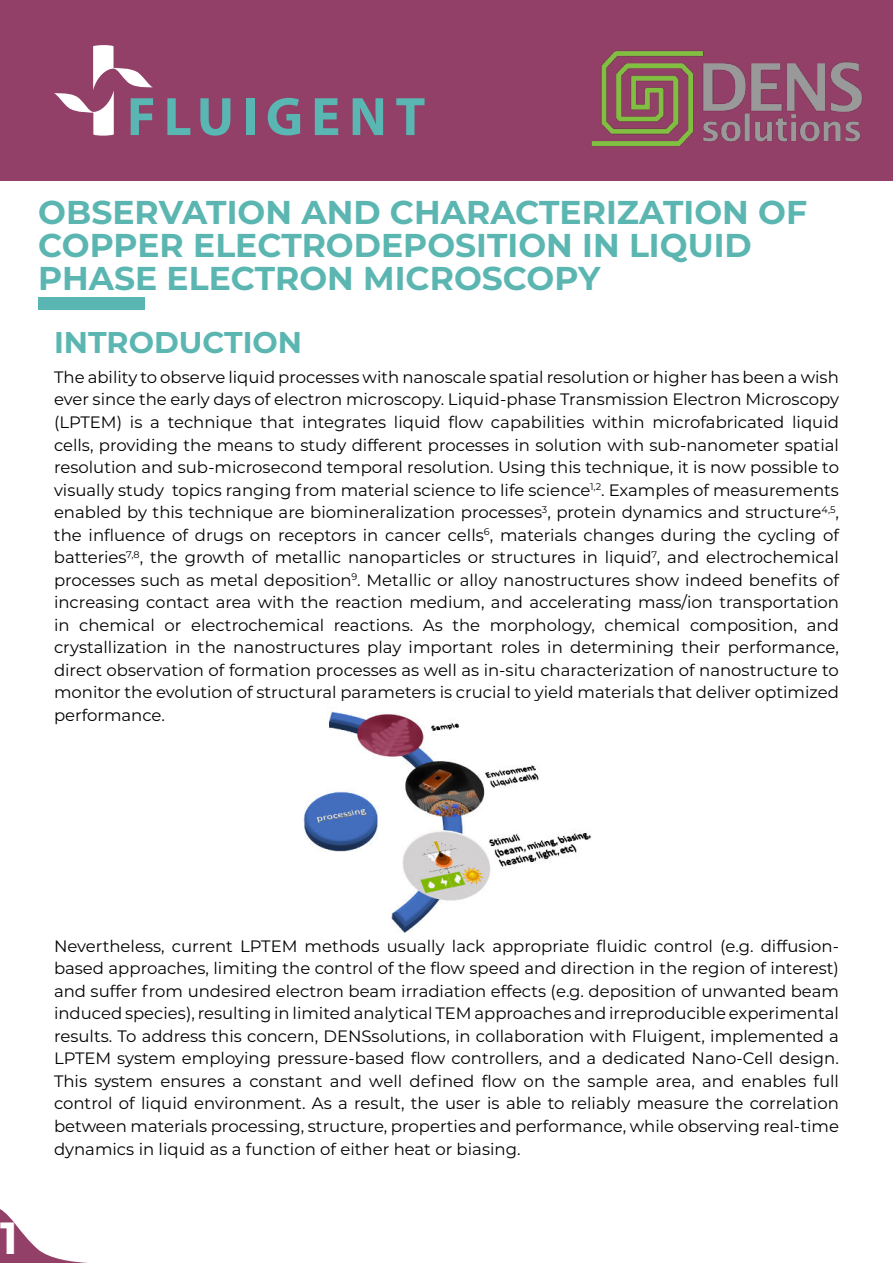
<style>
.page{position:relative;width:893px;height:1263px;background:#fff}
.page>*{position:absolute;margin:0;border:0;box-sizing:border-box;transform-origin:0 0}
.t1{font:700 45px "Montserrat";color:#fff}
.t2{font:700 33px/33px "Montserrat";color:#5bb6b1}
.t3{font:700 30px "Montserrat";color:#5bb6b1}
.t4{font:16.5px/22.5px "Montserrat";color:#000;text-align:justify}
</style>
<div class="page">
<div style="left:0;top:0;width:893px;height:181px;background:#924067"></div>
<svg style="left:54px;top:45px;width:99px;height:91px"></svg>
<svg style="left:167px;top:98px;width:23px;height:37px"></svg>
<svg style="left:200px;top:98px;width:30px;height:38px"></svg>
<div style="left:246px;top:98px;width:9px;height:37px;background:#59b6b2"></div>
<svg style="left:268px;top:98px;width:32px;height:37px"></svg>
<svg style="left:315px;top:98px;width:23px;height:37px"></svg>
<svg style="left:353px;top:98px;width:30px;height:37px"></svg>
<svg style="left:396px;top:98px;width:29px;height:37px"></svg>
<svg style="left:0;top:1209px;width:88px;height:54px"></svg>
<div style="left:38px;top:298px;width:107px;height:12px;background:#59b6b2"></div>
<img style="left:303px;top:711px;width:288px;height:222px">
<img style="left:591px;top:50px;width:272px;height:97px">
<h2 class="t2" style="left:38px;top:198px;width:770px">OBSERVATION AND CHARACTERIZATION OF<br>COPPER ELECTRODEPOSITION IN LIQUID<br>PHASE ELECTRON MICROSCOPY</h2>
<h3 class="t3" style="left:54px;top:329px;width:250px">INTRODUCTION</h3>
<p class="t4" style="left:54px;top:365px;width:786px">The ability to observe liquid processes with nanoscale spatial resolution or higher has been a wish ever since the early days of electron microscopy. Liquid-phase Transmission Electron Microscopy (LPTEM) is a technique that integrates liquid flow capabilities within microfabricated liquid cells, providing the means to study different processes in solution with sub-nanometer spatial resolution and sub-microsecond temporal resolution. Using this technique, it is now possible to visually study topics ranging from material science to life science<sup>1,2</sup>. Examples of measurements enabled by this technique are biomineralization processes<sup>3</sup>, protein dynamics and structure<sup>4,5</sup>, the influence of drugs on receptors in cancer cells<sup>6</sup>, materials changes during the cycling of batteries<sup>7,8</sup>, the growth of metallic nanoparticles or structures in liquid<sup>7</sup>, and electrochemical processes such as metal deposition<sup>9</sup>. Metallic or alloy nanostructures show indeed benefits of increasing contact area with the reaction medium, and accelerating mass/ion transportation in chemical or electrochemical reactions. As the morphology, chemical composition, and crystallization in the nanostructures play important roles in determining their performance, direct observation of formation processes as well as in-situ characterization of nanostructure to monitor the evolution of structural parameters is crucial to yield materials that deliver optimized performance.</p>
<h1 class="t1" style="left:0;top:1218px;width:19px">1</h1>
<p class="t4" style="left:54px;top:934px;width:786px">Nevertheless, current LPTEM methods usually lack appropriate fluidic control (e.g. diffusion&shy;based approaches, limiting the control of the flow speed and direction in the region of interest) and suffer from undesired electron beam irradiation effects (e.g. deposition of unwanted beam induced species), resulting in limited analytical TEM approaches and irreproducible experimental results. To address this concern, DENSsolutions, in collaboration with Fluigent, implemented a LPTEM system employing pressure-based flow controllers, and a dedicated Nano-Cell design.<br>This system ensures a constant and well defined flow on the sample area, and enables full control of liquid environment. As a result, the user is able to reliably measure the correlation between materials processing, structure, properties and performance, while observing real-time dynamics in liquid as a function of either heat or biasing.</p>
</div>
